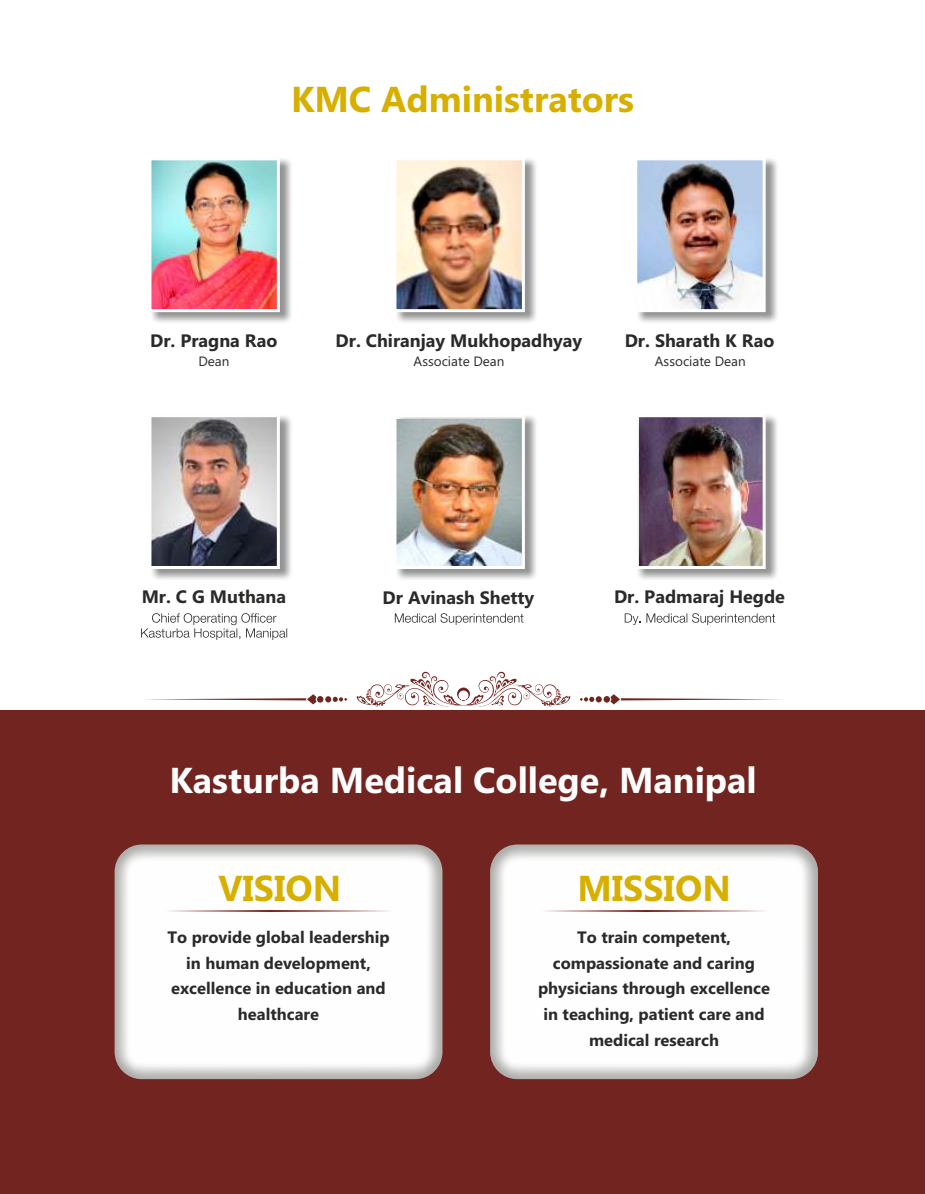
<style>
.page{position:relative;width:925px;height:1194px;background:#fff}
.page>*{position:absolute;margin:0;border:0;box-sizing:border-box;transform-origin:0 0}
.t1{font:700 36px "Microsoft New Tai Lue";color:#d7af00}
.t2{font:700 36px "Microsoft New Tai Lue";color:#fefefe}
.t3{font:700 18px "Microsoft New Tai Lue";color:#2b2a29}
.t4{font:700 16.5px/26px "Microsoft New Tai Lue";color:#2b2a29;text-align:center}
.t5{font:13.5px "Microsoft New Tai Lue";color:#2b2a29}
</style>
<div class="page">
<img style="left:152px;top:159px;width:139px;height:163px">
<img style="left:152px;top:161px;width:124px;height:147px">
<div style="left:148px;top:157px;width:132px;height:155px;border:3px solid #fefefe"></div>
<img style="left:397px;top:159px;width:139px;height:163px">
<img style="left:397px;top:161px;width:124px;height:147px">
<div style="left:393px;top:157px;width:132px;height:155px;border:3px solid #fefefe"></div>
<img style="left:638px;top:159px;width:139px;height:163px">
<img style="left:638px;top:161px;width:123px;height:147px">
<div style="left:634px;top:157px;width:131px;height:155px;border:3px solid #fefefe"></div>
<svg style="left:141px;top:613px;width:146px;height:27px"></svg>
<img style="left:152px;top:416px;width:139px;height:163px">
<img style="left:152px;top:418px;width:124px;height:147px">
<div style="left:148px;top:414px;width:132px;height:155px;border:3px solid #fefefe"></div>
<svg style="left:395px;top:613px;width:128px;height:12px"></svg>
<img style="left:397px;top:416px;width:139px;height:163px">
<img style="left:397px;top:419px;width:124px;height:146px">
<div style="left:393px;top:414px;width:132px;height:155px;border:3px solid #fefefe"></div>
<svg style="left:624px;top:613px;width:16px;height:12px"></svg>
<svg style="left:646px;top:613px;width:129px;height:12px"></svg>
<img style="left:638px;top:416px;width:139px;height:163px">
<img style="left:639px;top:418px;width:122px;height:147px">
<div style="left:634px;top:414px;width:131px;height:155px;border:3px solid #fefefe"></div>
<div style="left:0;top:709px;width:925px;height:484px;background:#722520"></div>
<img style="left:115px;top:844px;width:327px;height:235px;border-radius:27px">
<img style="left:490px;top:844px;width:328px;height:235px;border-radius:27px">
<svg style="left:164px;top:910px;width:229px;height:1px"></svg>
<svg style="left:539px;top:910px;width:229px;height:1px"></svg>
<svg style="left:146px;top:694px;width:201px;height:10px"></svg>
<svg style="left:580px;top:694px;width:201px;height:10px"></svg>
<svg style="left:356px;top:671px;width:215px;height:36px"></svg>
<h1 class="t1" style="left:291px;top:85px;width:344px">KMC Administrators</h1>
<p class="t3" style="left:150px;top:333px;width:129px">Dr. Pragna Rao</p>
<p class="t5" style="left:198px;top:355px;width:33px">Dean</p>
<p class="t3" style="left:335px;top:333px;width:248px">Dr. Chiranjay Mukhopadhyay</p>
<p class="t3" style="left:624px;top:333px;width:151px">Dr. Sharath K Rao</p>
<p class="t5" style="left:413px;top:355px;width:92px">Associate Dean</p>
<p class="t5" style="left:655px;top:355px;width:92px">Associate Dean</p>
<p class="t3" style="left:142px;top:590px;width:146px">Mr. C G Muthana</p>
<p class="t3" style="left:382px;top:590px;width:153px">Dr Avinash Shetty</p>
<p class="t3" style="left:614px;top:590px;width:172px">Dr. Padmaraj Hegde</p>
<h1 class="t2" style="left:169px;top:765px;width:589px">Kasturba Medical College, Manipal</h1>
<h1 class="t1" style="left:218px;top:874px;width:124px">VISION</h1>
<p class="t4" style="left:167px;top:925px;width:224px">To provide global leadership in human development, excellence in education and healthcare</p>
<h1 class="t1" style="left:577px;top:874px;width:155px">MISSION</h1>
<p class="t4" style="left:538px;top:925px;width:233px">To train competent, compassionate and caring physicians through excellence in teaching, patient care and medical research</p>
</div>
